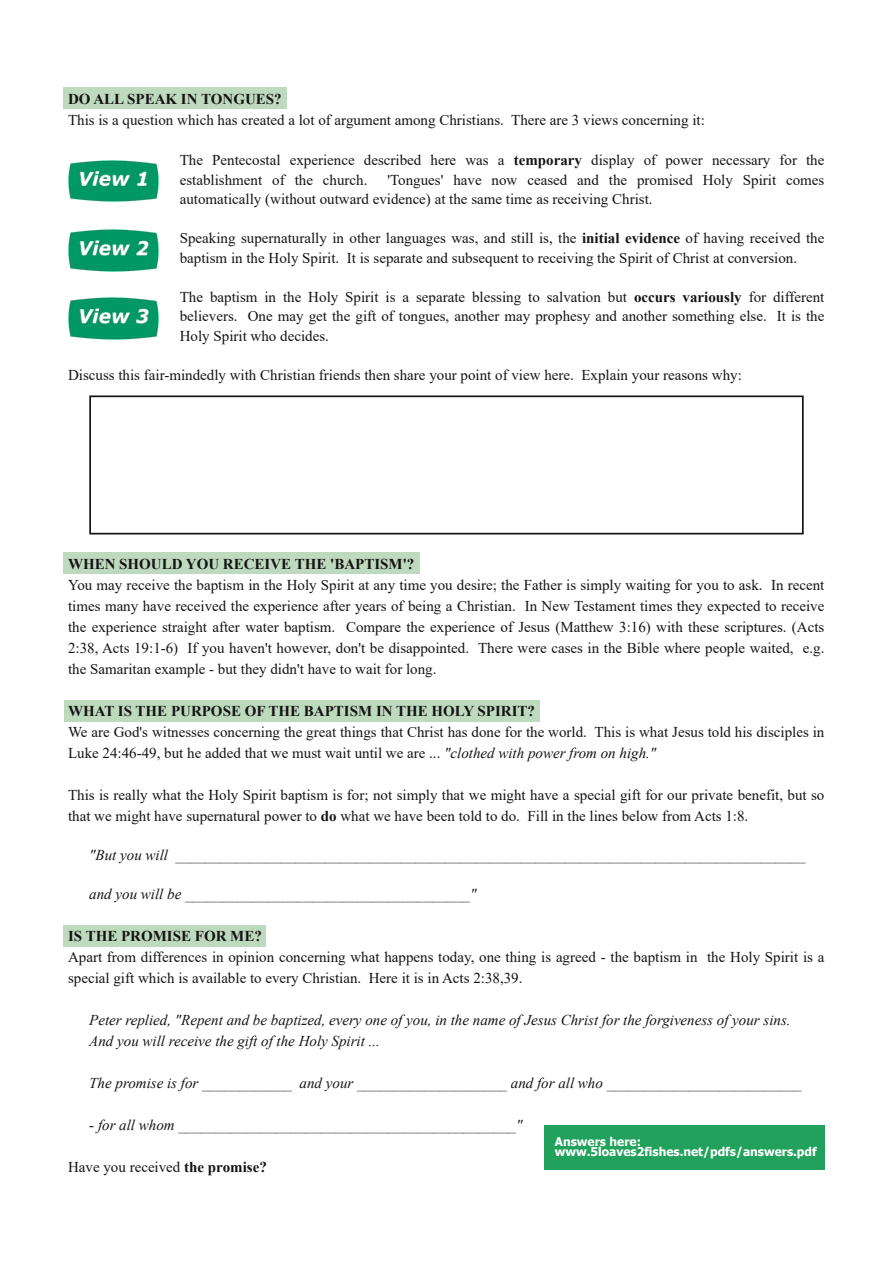
<style>
.page{position:relative;width:893px;height:1263px;background:#fff}
.page>*{position:absolute;margin:0;border:0;box-sizing:border-box;transform-origin:0 0}
.t1{font:15px/21px "Times New Roman";color:#161413}
.t2{font:italic 15px/21px "Times New Roman";color:#161413}
.t3{font:700 15px "Times New Roman";color:#161413}
.t4{font:700 12px/10.5px "Tahoma";color:#fff}
.s1{font-weight:700}
.s2{font-style:italic}
</style>
<div class="page">
<div style="left:544px;top:1125px;width:281px;height:44px;background:#21a15b"></div>
<div style="left:64px;top:553px;width:356px;height:21px;background:#bddabe"></div>
<div style="left:64px;top:700px;width:476px;height:21px;background:#bddabe"></div>
<div style="left:64px;top:926px;width:202px;height:21px;background:#bddabe"></div>
<div style="left:64px;top:88px;width:223px;height:21px;background:#bddabe"></div>
<div style="left:89px;top:395px;width:715px;height:139px;border:2px solid #161413"></div>
<img style="left:68px;top:160px;width:90px;height:42px">
<img style="left:68px;top:230px;width:90px;height:41px">
<img style="left:68px;top:298px;width:90px;height:41px">
<p class="t3" style="left:68px;top:90px;width:215px">DO ALL SPEAK IN TONGUES?</p>
<p class="t1" style="left:68px;top:109px;width:638px">This is a question which has created a lot of argument among Christians. There are 3 views concerning it:</p>
<p class="t1" style="left:180px;top:150px;width:646px;line-height:19.5px">The Pentecostal experience described here was a <span class="s1">temporary</span> display of power necessary for the establishment of the church.</p>
<p class="t1" style="left:180px;top:170px;width:646px;line-height:19.5px;text-indent:208px">'Tongues' have now ceased and the promised Holy Spirit comes automatically (without outward evidence) at the same time as receiving Christ.</p>
<p class="t1" style="left:180px;top:228px;width:646px;line-height:19.5px">Speaking supernaturally in other languages was, and still is, the <span class="s1">initial evidence</span> of having received the baptism in the Holy Spirit. It is separate and subsequent to receiving the Spirit of Christ at conversion.</p>
<p class="t1" style="left:180px;top:287px;width:646px;line-height:19.5px;text-align:justify">The baptism in the Holy Spirit is a separate blessing to salvation but <span class="s1">occurs variously</span> for different believers. One may get the gift of tongues, another may prophesy and another something else. It is the Holy Spirit who decides.</p>
<p class="t1" style="left:68px;top:364px;width:675px">Discuss this fair-mindedly with Christian friends then share your point of view here. Explain your reasons why:</p>
<p class="t3" style="left:68px;top:555px;width:348px">WHEN SHOULD YOU RECEIVE THE 'BAPTISM'?</p>
<p class="t1" style="left:68px;top:574px;width:758px;text-align:justify">You may receive the baptism in the Holy Spirit at any time you desire; the Father is simply waiting for you to ask. In recent times many have received the experience after years of being a Christian. In New Testament times they expected to receive the experience straight after water baptism. Compare the experience of Jesus (Matthew 3:16) with these scriptures. (Acts 2:38, Acts 19:1-6) If you haven't however, don't be disappointed. There were cases in the Bible where people waited, e.g. the Samaritan example - but they didn't have to wait for long.</p>
<p class="t3" style="left:68px;top:702px;width:469px">WHAT IS THE PURPOSE OF THE BAPTISM IN THE HOLY SPIRIT?</p>
<p class="t1" style="left:68px;top:721px;width:758px">We are God's witnesses concerning the great things that Christ has done for the world. This is what Jesus told his disciples in<br>Luke 24:46-49, but he added that we must wait until we are ... <span class="s2">"clothed with power from on high."</span></p>
<p class="t1" style="left:68px;top:784px;width:758px">This is really what the Holy Spirit baptism is for; not simply that we might have a special gift for our private benefit, but so that we might have supernatural power to <span class="s1">do</span> what we have been told to do. Fill in the lines below from Acts 1:8.</p>
<p class="t2" style="left:89px;top:844px;width:718px">"But you will ____________________________________________________________________________________</p>
<p class="t2" style="left:89px;top:883px;width:389px">and you will be ______________________________________"</p>
<p class="t3" style="left:68px;top:927px;width:195px">IS THE PROMISE FOR ME?</p>
<p class="t1" style="left:68px;top:946px;width:758px">Apart from differences in opinion concerning what happens today, one thing is agreed - the baptism in the Holy Spirit is a special gift which is available to every Christian. Here it is in Acts 2:38,39.</p>
<p class="t2" style="left:89px;top:1009px;width:703px">Peter replied, "Repent and be baptized, every one of you, in the name of Jesus Christ for the forgiveness of your sins.<br>And you will receive the gift of the Holy Spirit ...</p>
<p class="t2" style="left:89px;top:1072px;width:714px">The promise is for ____________ and your ____________________ and for all who __________________________</p>
<p class="t2" style="left:89px;top:1114px;width:434px">- for all whom _____________________________________________"</p>
<p class="t1" style="left:68px;top:1156px;width:200px">Have you received <span class="s1">the promise?</span></p>
<p class="t4" style="left:555px;top:1135px;width:263px">Answers here: www.5loaves2fishes.net/pdfs/answers.pdf</p>
</div>
